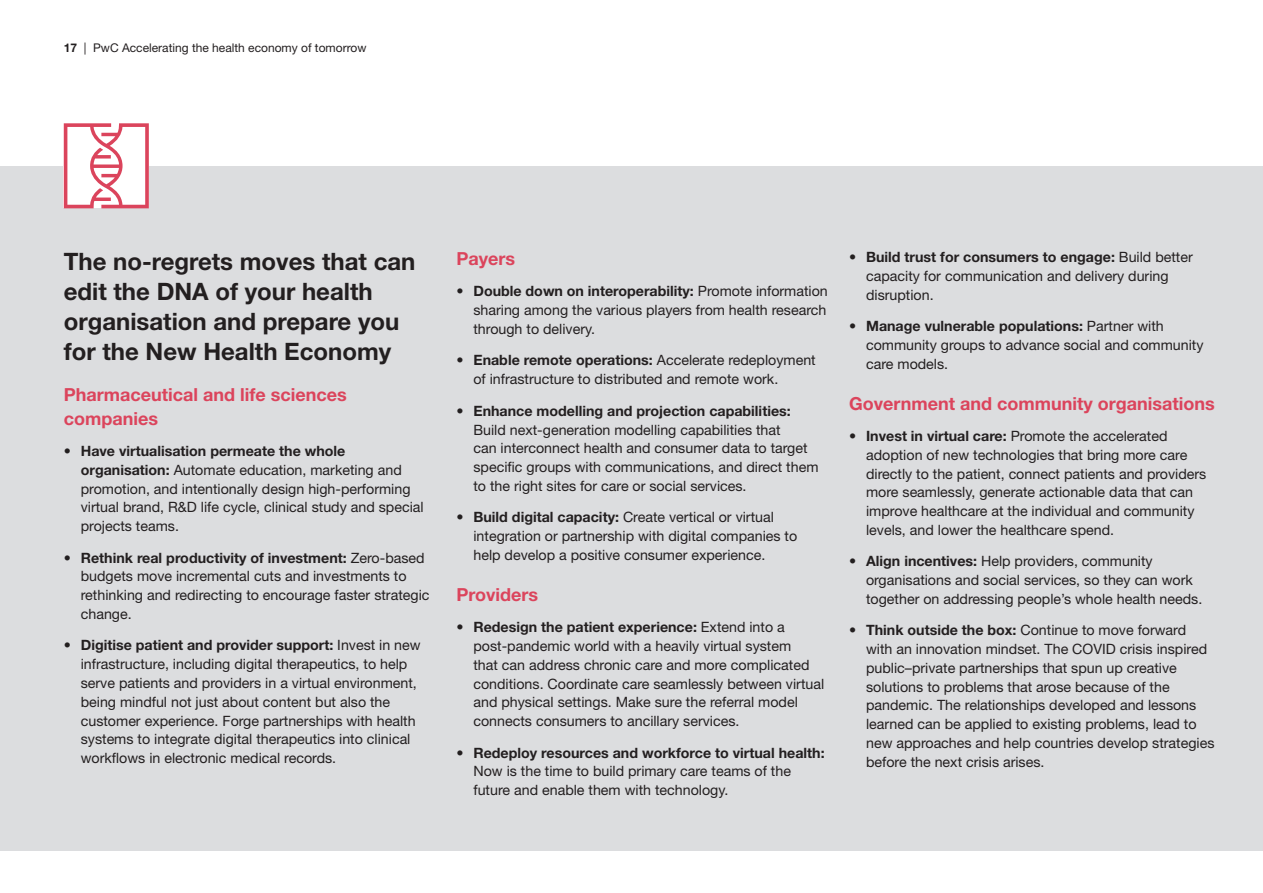
<style>
.page{position:relative;width:1263px;height:893px;background:#fff}
.page>*{position:absolute;margin:0;border:0;box-sizing:border-box;transform-origin:0 0}
.t1{font:700 24px/30px "Helvetica Neue";color:#231f20}
.t2{font:700 18px/24px "Helvetica Neue";color:#db445c}
.t3{font:14.25px/18.8px "Helvetica Neue";color:#231f20}
.t4{font:12px "Helvetica Neue";color:#231f20}
.s1{font-weight:700}
</style>
<div class="page">
<div style="left:0;top:166px;width:1263px;height:684px;background:#dcdddf"></div>
<svg style="left:64px;top:123px;width:85px;height:85px"></svg>
<p class="t4" style="left:64px;top:41px;width:304px"><span class="s1">17</span> | PwC Accelerating the health economy of tomorrow</p>
<h1 class="t1" style="left:64px;top:246px;width:353px">The no-regrets moves that can edit the DNA of your health organisation and prepare you for the New Health Economy</h1>
<p class="t2" style="left:64px;top:382px;width:284px">Pharmaceutical and life sciences companies</p>
<p class="t3" style="left:81px;top:442px;width:344px;text-indent:-17px">• <span class="s1">Have virtualisation permeate the whole organisation:</span> Automate education, marketing and promotion, and intentionally design high-performing virtual brand, R&amp;D life cycle, clinical study and special projects teams.</p>
<p class="t3" style="left:81px;top:548px;width:350px;text-indent:-17px">• <span class="s1">Rethink real productivity of investment:</span> Zero-based budgets move incremental cuts and investments to rethinking and redirecting to encourage faster strategic change.</p>
<p class="t3" style="left:81px;top:636px;width:341px;text-indent:-17px">• <span class="s1">Digitise patient and provider support:</span> Invest in new infrastructure, including digital therapeutics, to help serve patients and providers in a virtual environment, being mindful not just about content but also the customer experience. Forge partnerships with health systems to integrate digital therapeutics into clinical workflows in electronic medical records.</p>
<p class="t2" style="left:456px;top:246px;width:60px">Payers</p>
<p class="t3" style="left:473px;top:282px;width:356px;text-align:justify;text-indent:-17px">• <span class="s1">Double down on interoperability:</span> Promote information sharing among the various players from health research through to delivery.</p>
<p class="t3" style="left:473px;top:351px;width:344px;text-indent:-17px">• <span class="s1">Enable remote operations:</span> Accelerate redeployment of infrastructure to distributed and remote work.</p>
<p class="t3" style="left:473px;top:401px;width:347px;text-indent:-17px">• <span class="s1">Enhance modelling and projection capabilities:<br></span>Build next-generation modelling capabilities that<br>can interconnect health and consumer data to target specific groups with communications, and direct them to the right sites for care or social services.</p>
<p class="t3" style="left:473px;top:508px;width:325px;text-indent:-17px">• <span class="s1">Build digital capacity:</span> Create vertical or virtual integration or partnership with digital companies to help develop a positive consumer experience.</p>
<p class="t2" style="left:456px;top:582px;width:83px">Providers</p>
<p class="t3" style="left:473px;top:618px;width:352px;text-indent:-17px">• <span class="s1">Redesign the patient experience:</span> Extend into a post-pandemic world with a heavily virtual system<br>that can address chronic care and more complicated conditions. Coordinate care seamlessly between virtual and physical settings. Make sure the referral model connects consumers to ancillary services.</p>
<p class="t3" style="left:473px;top:743px;width:353px;text-indent:-17px">• <span class="s1">Redeploy resources and workforce to virtual health:<br></span>Now is the time to build primary care teams of the future and enable them with technology.</p>
<p class="t3" style="left:866px;top:247px;width:328px;text-indent:-17px">• <span class="s1">Build trust for consumers to engage:</span> Build better capacity for communication and delivery during disruption.</p>
<p class="t3" style="left:866px;top:316px;width:339px;text-indent:-17px">• <span class="s1">Manage vulnerable populations:</span> Partner with community groups to advance social and community care models.</p>
<p class="t2" style="left:849px;top:391px;width:367px">Government and community organisations</p>
<p class="t3" style="left:866px;top:426px;width:342px;text-indent:-17px">• <span class="s1">Invest in virtual care:</span> Promote the accelerated adoption of new technologies that bring more care directly to the patient, connect patients and providers more seamlessly, generate actionable data that can improve healthcare at the individual and community levels, and lower the healthcare spend.</p>
<p class="t3" style="left:866px;top:552px;width:338px;text-indent:-17px">• <span class="s1">Align incentives:</span> Help providers, community organisations and social services, so they can work together on addressing people’s whole health needs.</p>
<p class="t3" style="left:866px;top:621px;width:350px;text-indent:-17px">• <span class="s1">Think outside the box:</span> Continue to move forward with an innovation mindset. The COVID crisis inspired public–private partnerships that spun up creative solutions to problems that arose because of the pandemic. The relationships developed and lessons learned can be applied to existing problems, lead to new approaches and help countries develop strategies before the next crisis arises.</p>
</div>
